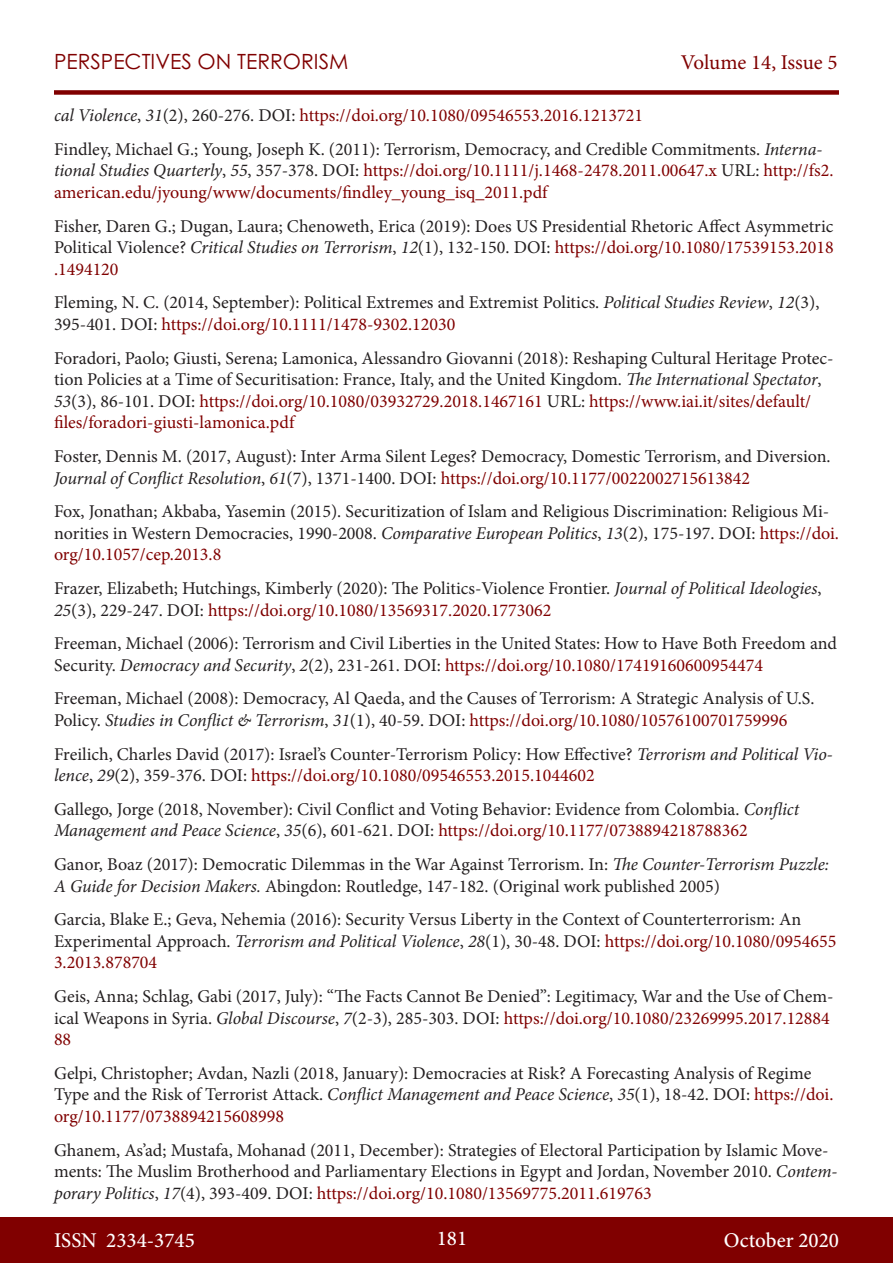
<style>
.page{position:relative;width:893px;height:1263px;background:#fff}
.page>*{position:absolute;margin:0;border:0;box-sizing:border-box;transform-origin:0 0}
.t1{font:500 21px "Minion Pro";color:#fff}
.t2{font:21px "Century Gothic Pro";color:#800000}
.t3{font:21px "Minion Pro";letter-spacing:-.005em;color:#800000}
.t4{font:18px/21.6px "Minion Pro";color:#231f20}
.t5{font:18px/21.6px "Minion Pro";color:#800000}
.s1{font-style:italic;color:#231f20}
.s2{color:#231f20}
.s3{font-style:italic}
.s4{color:#800000}
</style>
<div class="page">
<div style="left:0;top:1217px;width:893px;height:46px;background:#800000"></div>
<div style="left:54px;top:90px;width:785px;height:5px;background:#800000"></div>
<p class="t2" style="left:54px;top:49px;width:296px">PERSPECTIVES ON TERRORISM</p>
<p class="t3" style="left:681px;top:48px;width:158px">Volume 14, Issue 5</p>
<p class="t5" style="left:54px;top:105px;width:590px"><span class="s1">cal Violence</span><span class="s2">,</span> <span class="s1">31</span><span class="s2">(2), 260-276. DOI:</span> https://doi.org/10.1080/09546553.2016.1213721</p>
<p class="t5" style="left:54px;top:138px;width:781px"><span class="s2">Findley, Michael G.; Young, Joseph K. (2011): Terrorism, Democracy, and Credible Commitments.</span> <span class="s1">Interna&shy;tional Studies Quarterly</span><span class="s2">,</span> <span class="s1">55</span><span class="s2">, 357-378. DOI:</span> https://doi.org/10.1111/j.1468-2478.2011.00647.x <span class="s2">URL:</span> http://fs2. american.edu/jyoung/www/documents/findley_young_isq_2011.pdf</p>
<p class="t4" style="left:54px;top:215px;width:781px;text-align:justify">Fisher, Daren G.; Dugan, Laura; Chenoweth, Erica (2019): Does US Presidential Rhetoric Affect Asymmetric Political Violence? <span class="s3">Critical Studies on Terrorism</span>, <span class="s3">12</span>(1), 132-150. DOI: <span class="s4">https://doi.org/10.1080/17539153.2018 .1494120</span></p>
<p class="t4" style="left:54px;top:292px;width:767px">Fleming, N. C. (2014, September): Political Extremes and Extremist Politics. <span class="s3">Political Studies Review</span>, <span class="s3">12</span>(3),<br>395-401. DOI: <span class="s4">https://doi.org/10.1111/1478-9302.12030</span></p>
<p class="t4" style="left:54px;top:347px;width:781px">Foradori, Paolo; Giusti, Serena; Lamonica, Alessandro Giovanni (2018): Reshaping Cultural Heritage Protec&shy;tion Policies at a Time of Securitisation: France, Italy, and the United Kingdom. <span class="s3">The International Spectator</span>, <span class="s3">53</span>(3), 86-101. DOI: <span class="s4">https://doi.org/10.1080/03932729.2018.1467161</span> URL: <span class="s4">https://www.iai.it/sites/default/ files/foradori-giusti-lamonica.pdf</span></p>
<p class="t4" style="left:54px;top:445px;width:778px">Foster, Dennis M. (2017, August): Inter Arma Silent Leges? Democracy, Domestic Terrorism, and Diversion.<br><span class="s3">Journal of Conflict Resolution</span>, <span class="s3">61</span>(7), 1371-1400. DOI: <span class="s4">https://doi.org/10.1177/0022002715613842</span></p>
<p class="t4" style="left:54px;top:501px;width:786px">Fox, Jonathan; Akbaba, Yasemin (2015). Securitization of Islam and Religious Discrimination: Religious Mi&shy;norities in Western Democracies, 1990-2008. <span class="s3">Comparative European Politics</span>, <span class="s3">13</span>(2), 175-197. DOI: <span class="s4">https://doi. org/10.1057/cep.2013.8</span></p>
<p class="t4" style="left:54px;top:577px;width:769px">Frazer, Elizabeth; Hutchings, Kimberly (2020): The Politics-Violence Frontier. <span class="s3">Journal of Political Ideologies</span>,<br><span class="s3">25</span>(3), 229-247. DOI: <span class="s4">https://doi.org/10.1080/13569317.2020.1773062</span></p>
<p class="t4" style="left:54px;top:633px;width:785px">Freeman, Michael (2006): Terrorism and Civil Liberties in the United States: How to Have Both Freedom and<br>Security. <span class="s3">Democracy and Security</span>, <span class="s3">2</span>(2), 231-261. DOI: <span class="s4">https://doi.org/10.1080/17419160600954474</span></p>
<p class="t4" style="left:54px;top:688px;width:762px">Freeman, Michael (2008): Democracy, Al Qaeda, and the Causes of Terrorism: A Strategic Analysis of U.S.<br>Policy. <span class="s3">Studies in Conflict &amp; Terrorism</span>, <span class="s3">31</span>(1), 40-59. DOI: <span class="s4">https://doi.org/10.1080/10576100701759996</span></p>
<p class="t4" style="left:54px;top:743px;width:780px">Freilich, Charles David (2017): Israel’s Counter-Terrorism Policy: How Effective? <span class="s3">Terrorism and Political Vio&shy;lence</span>, <span class="s3">29</span>(2), 359-376. DOI: <span class="s4">https://doi.org/10.1080/09546553.2015.1044602</span></p>
<p class="t4" style="left:54px;top:798px;width:747px">Gallego, Jorge (2018, November): Civil Conflict and Voting Behavior: Evidence from Colombia. <span class="s3">Conflict<br>Management and Peace Science</span>, <span class="s3">35</span>(6), 601-621. DOI: <span class="s4">https://doi.org/10.1177/0738894218788362</span></p>
<p class="t4" style="left:54px;top:853px;width:777px">Ganor, Boaz (2017): Democratic Dilemmas in the War Against Terrorism. In: <span class="s3">The Counter-Terrorism Puzzle:<br>A Guide for Decision Makers.</span> Abingdon: Routledge, 147-182. (Original work published 2005)</p>
<p class="t4" style="left:54px;top:909px;width:784px">Garcia, Blake E.; Geva, Nehemia (2016): Security Versus Liberty in the Context of Counterterrorism: An<br>Experimental Approach. <span class="s3">Terrorism and Political Violence</span>, <span class="s3">28</span>(1), 30-48. DOI: <span class="s4">https://doi.org/10.1080/0954655<br>3.2013.878704</span></p>
<p class="t4" style="left:54px;top:985px;width:781px">Geis, Anna; Schlag, Gabi (2017, July): “The Facts Cannot Be Denied”: Legitimacy, War and the Use of Chem&shy;ical Weapons in Syria. <span class="s3">Global Discourse</span>, <span class="s3">7</span>(2-3), 285-303. DOI: <span class="s4">https://doi.org/10.1080/23269995.2017.12884<br>88</span></p>
<p class="t4" style="left:54px;top:1062px;width:781px">Gelpi, Christopher; Avdan, Nazli (2018, January): Democracies at Risk? A Forecasting Analysis of Regime<br>Type and the Risk of Terrorist Attack. <span class="s3">Conflict Management and Peace Science</span>, <span class="s3">35</span>(1), 18-42. DOI: <span class="s4">https://doi. org/10.1177/0738894215608998</span></p>
<p class="t4" style="left:54px;top:1139px;width:785px">Ghanem, As’ad; Mustafa, Mohanad (2011, December): Strategies of Electoral Participation by Islamic Move&shy;ments: The Muslim Brotherhood and Parliamentary Elections in Egypt and Jordan, November 2010. <span class="s3">Contem&shy;porary Politics</span>, <span class="s3">17</span>(4), 393-409. DOI: <span class="s4">https://doi.org/10.1080/13569775.2011.619763</span></p>
<p class="t1" style="left:54px;top:1226px;width:142px">ISSN 2334-3745</p>
<p class="t1" style="left:437px;top:1224px;width:32px">181</p>
<p class="t1" style="left:724px;top:1226px;width:117px">October 2020</p>
</div>
